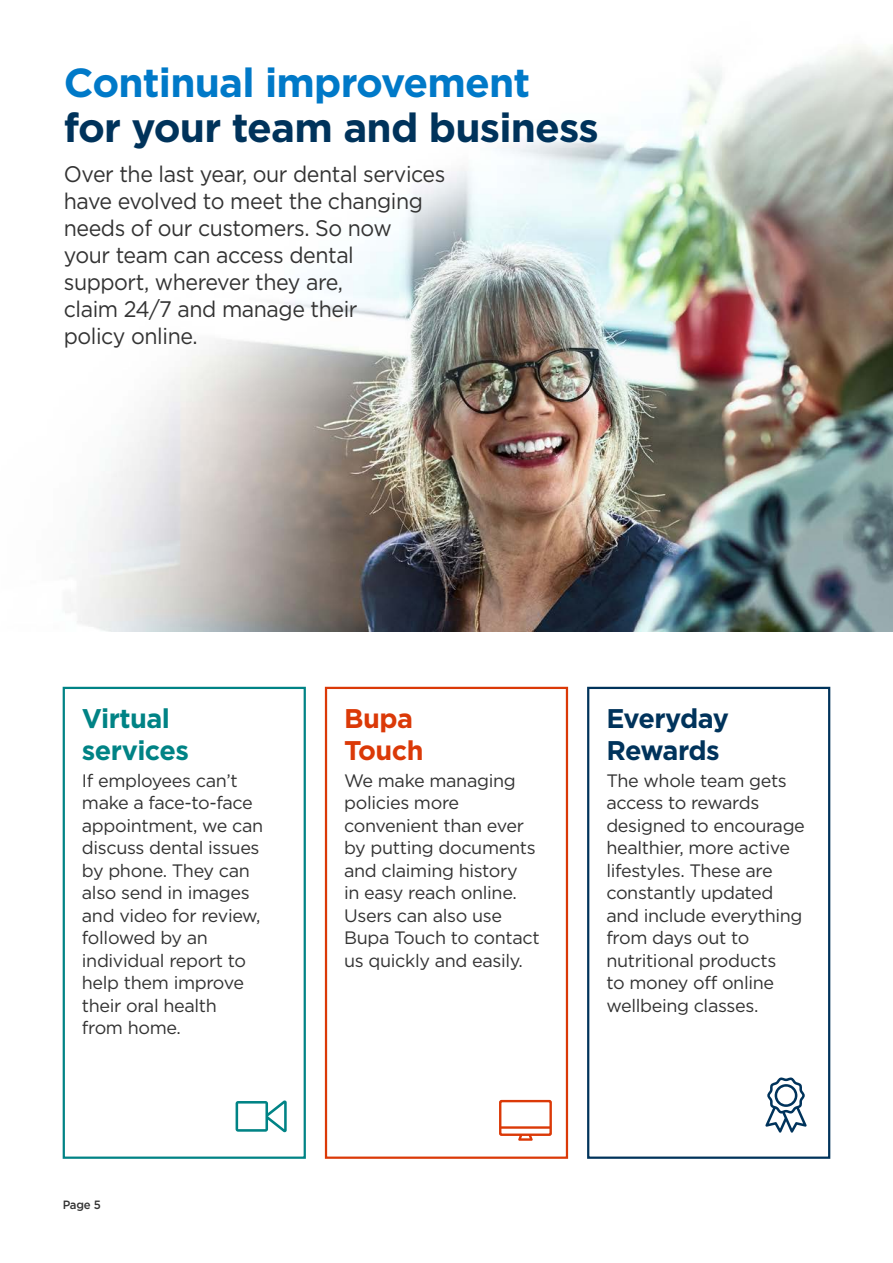
<style>
.page{position:relative;width:893px;height:1263px;background:#fff}
.page>*{position:absolute;margin:0;border:0;box-sizing:border-box;transform-origin:0 0}
.t1{font:700 40.5px "Gotham";letter-spacing:-.02em;color:#00335b}
.t2{font:700 40.5px "Gotham";letter-spacing:-.02em;color:#0079c8}
.t3{font:700 27px/31.5px "Gotham";letter-spacing:-.02em;color:#008385}
.t4{font:700 27px/31.5px "Gotham";letter-spacing:-.03em;color:#00335b}
.t5{font:700 27px/31.5px "Gotham";letter-spacing:-.02em;color:#db3907}
.t6{font:22.5px/27px "Gotham";letter-spacing:-.02em;color:#333;scale:.95 1}
.t7{font:18px/22.5px "Gotham";letter-spacing:-.02em;color:#333}
.t8{font:500 12px "Gotham";color:#333;scale:.95 1}
</style>
<div class="page">
<img style="left:65px;top:46px;width:828px;height:585px">
<div style="left:587px;top:687px;width:243px;height:472px;border:2px solid #00335b"></div>
<div style="left:325px;top:687px;width:243px;height:472px;border:2px solid #db3907"></div>
<div style="left:63px;top:687px;width:243px;height:472px;border:2px solid #008385"></div>
<svg style="left:765px;top:1077px;width:42px;height:56px"></svg>
<svg style="left:499px;top:1100px;width:53px;height:41px"></svg>
<svg style="left:236px;top:1100px;width:51px;height:33px"></svg>
<p class="t2" style="left:64px;top:60px;width:468px">Continual improvement</p>
<h1 class="t1" style="left:64px;top:105px;width:536px">for your team and business</h1>
<p class="t6" style="left:64px;top:160px;width:403px">Over the last year, our dental services have evolved to meet the changing needs of our customers. So now<br>your team can access dental<br>support, wherever they are,<br>claim 24/7 and manage their<br>policy online.</p>
<p class="t3" style="left:82px;top:702px;width:109px">Virtual services</p>
<p class="t7" style="left:82px;top:769px;width:183px">If employees can’t make a face-to-face appointment, we can discuss dental issues by phone. They can also send in images and video for review, followed by an individual report to help them improve their oral health<br>from home.</p>
<p class="t8" style="left:63px;top:1198px;width:42px">Page 5</p>
<p class="t5" style="left:344px;top:702px;width:81px">Bupa<br>Touch</p>
<p class="t7" style="left:344px;top:769px;width:197px">We make managing policies more convenient than ever by putting documents and claiming history<br>in easy reach online.<br>Users can also use<br>Bupa Touch to contact us quickly and easily.</p>
<p class="t4" style="left:606px;top:702px;width:124px">Everyday<br>Rewards</p>
<p class="t7" style="left:606px;top:769px;width:200px">The whole team gets access to rewards designed to encourage healthier, more active lifestyles. These are constantly updated and include everything from days out to nutritional products<br>to money off online wellbeing classes.</p>
</div>
